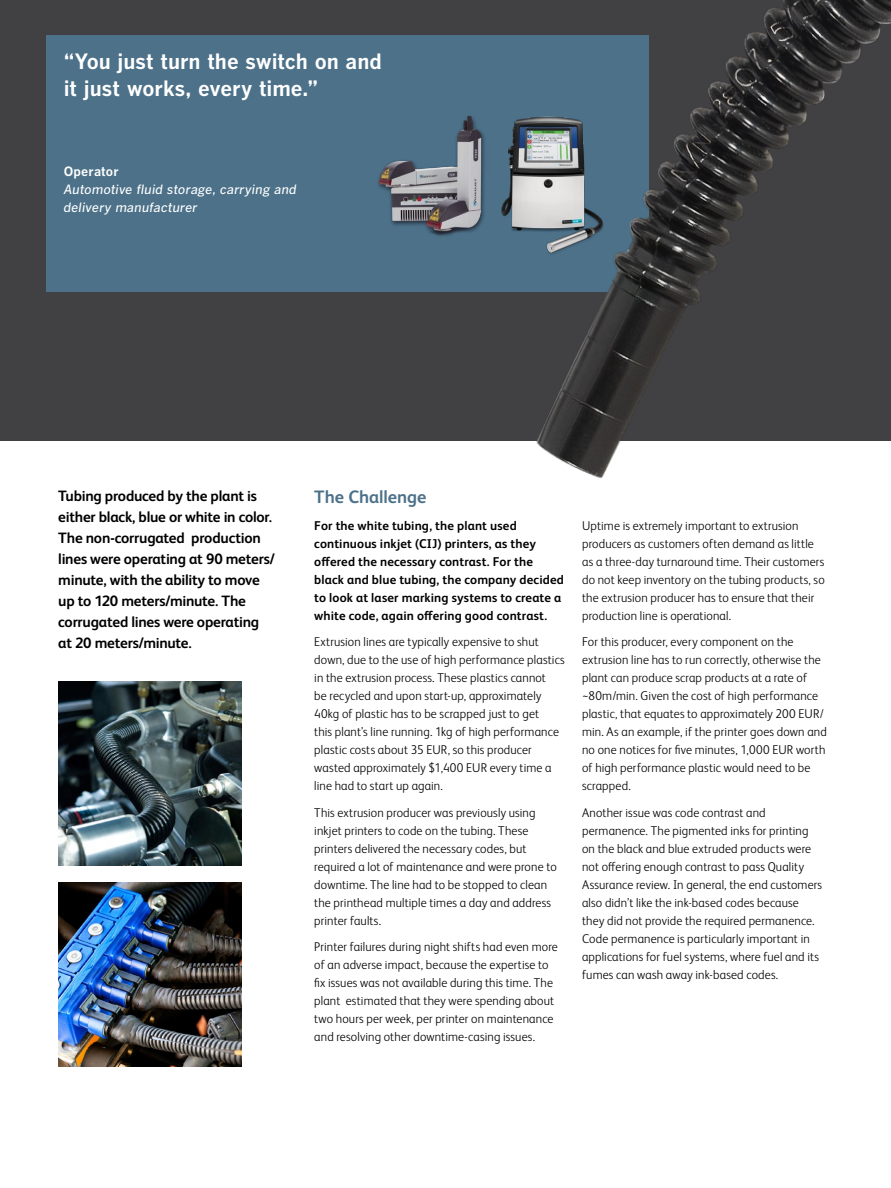
<style>
.page{position:relative;width:891px;height:1188px;background:#fff}
.page>*{position:absolute;margin:0;border:0;box-sizing:border-box;transform-origin:0 0}
.t1{font:700 21px/27px "Benton Gothic";letter-spacing:-.005em;color:#fff}
.t2{font:700 18px "FS Albert Pro";color:#4c7189}
.t3{font:700 15px/21px "FS Albert Pro";letter-spacing:-.015em;color:#000}
.t4{font:300 12.75px/18px "FS Albert Pro";letter-spacing:.01em;color:#000;scale:.96 1}
.t5{font:700 12.75px/18px "FS Albert Pro";letter-spacing:.01em;color:#000}
.t6{font:italic 500 12.75px/18px "Benton Gothic";letter-spacing:.01em;color:#fff}
.t7{font:700 12.75px "Benton Gothic";letter-spacing:.015em;color:#fff}
</style>
<div class="page">
<div style="left:0;top:0;width:891px;height:441px;background:#414042"></div>
<div style="left:46px;top:36px;width:603px;height:256px;background:#4c7189"></div>
<img style="left:58px;top:883px;width:184px;height:183px">
<img style="left:378px;top:116px;width:107px;height:120px">
<img style="left:501px;top:118px;width:25px;height:113px">
<img style="left:58px;top:682px;width:184px;height:183px">
<img style="left:526px;top:0;width:365px;height:478px">
<h1 class="t1" style="left:64px;top:49px;width:320px">“You just turn the switch on and it just works, every time.”</h1>
<p class="t7" style="left:64px;top:164px;width:56px">Operator</p>
<p class="t6" style="left:64px;top:181px;width:235px">Automotive fluid storage, carrying and delivery manufacturer</p>
<p class="t3" style="left:58px;top:484px;width:218px">Tubing produced by the plant is either black, blue or white in color.<br>The non-corrugated production lines were operating at 90 meters/ minute, with the ability to move up to 120 meters/minute. The corrugated lines were operating at 20 meters/minute.</p>
<h2 class="t2" style="left:314px;top:484px;width:114px">The Challenge</h2>
<p class="t5" style="left:314px;top:516px;width:251px">For the white tubing, the plant used continuous inkjet (CIJ) printers, as they offered the necessary contrast. For the black and blue tubing, the company decided to look at laser marking systems to create a white code, again offering good contrast.</p>
<p class="t4" style="left:314px;top:632px;width:263px">Extrusion lines are typically expensive to shut down, due to the use of high performance plastics in the extrusion process. These plastics cannot<br>be recycled and upon start-up, approximately 40kg of plastic has to be scrapped just to get<br>this plant’s line running. 1kg of high performance plastic costs about 35 EUR, so this producer wasted approximately $1,400 EUR every time a line had to start up again.</p>
<p class="t4" style="left:314px;top:802px;width:254px">This extrusion producer was previously using inkjet printers to code on the tubing. These printers delivered the necessary codes, but required a lot of maintenance and were prone to downtime. The line had to be stopped to clean the printhead multiple times a day and address printer faults.</p>
<p class="t4" style="left:314px;top:937px;width:255px">Printer failures during night shifts had even more of an adverse impact, because the expertise to fix issues was not available during this time. The plant estimated that they were spending about two hours per week, per printer on maintenance and resolving other downtime-casing issues.</p>
<p class="t4" style="left:582px;top:515px;width:254px">Uptime is extremely important to extrusion producers as customers often demand as little as a three-day turnaround time. Their customers do not keep inventory on the tubing products, so the extrusion producer has to ensure that their production line is operational.</p>
<p class="t4" style="left:582px;top:632px;width:256px">For this producer, every component on the extrusion line has to run correctly, otherwise the plant can produce scrap products at a rate of ~80m/min. Given the cost of high performance plastic, that equates to approximately 200 EUR/ min. As an example, if the printer goes down and no one notices for five minutes, 1,000 EUR worth of high performance plastic would need to be scrapped.</p>
<p class="t4" style="left:582px;top:803px;width:252px">Another issue was code contrast and permanence. The pigmented inks for printing on the black and blue extruded products were not offering enough contrast to pass Quality Assurance review. In general, the end customers also didn’t like the ink-based codes because they did not provide the required permanence.<br>Code permanence is particularly important in applications for fuel systems, where fuel and its fumes can wash away ink-based codes.</p>
</div>
